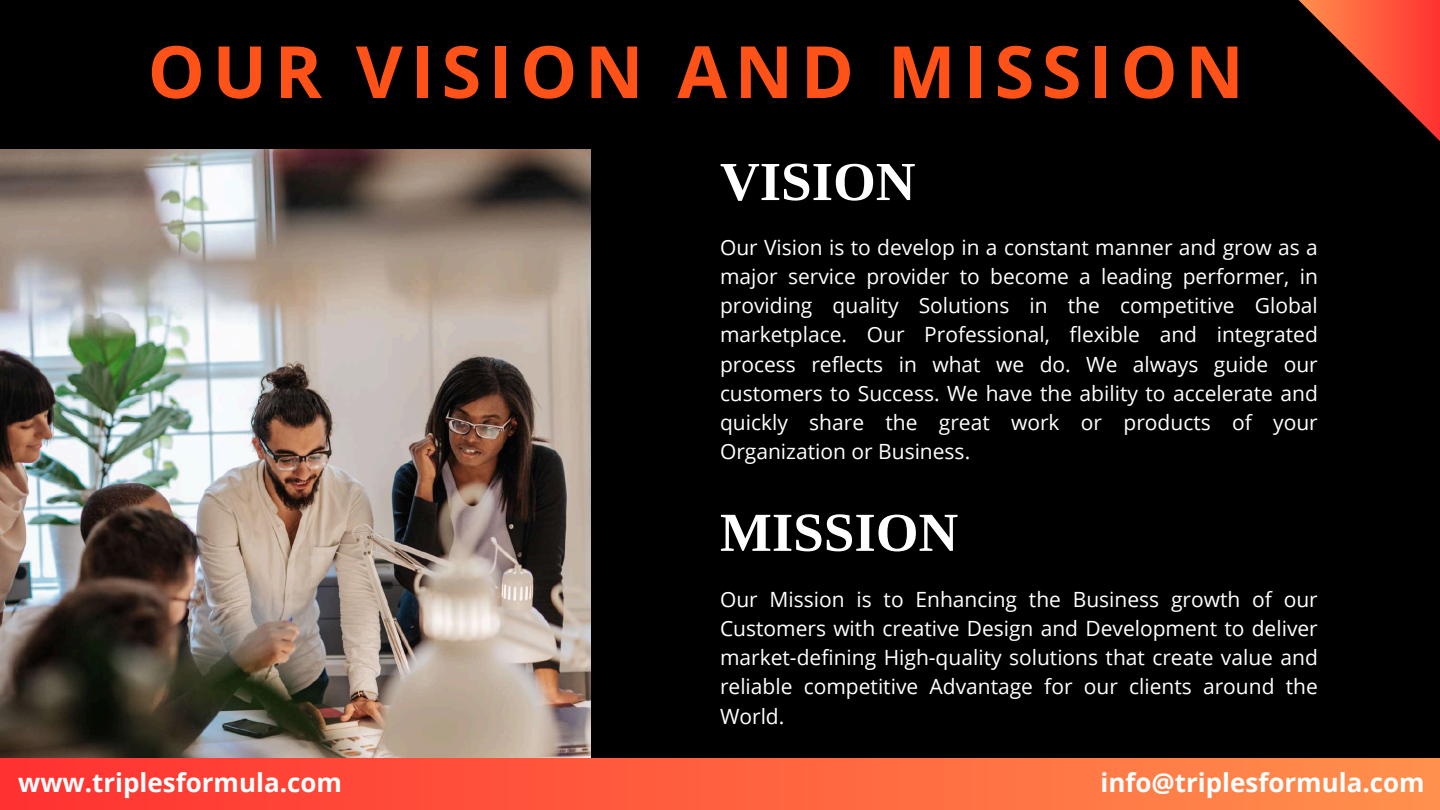
<style>
.page{position:relative;width:1440px;height:810px;background:#000}
.page>*{position:absolute;margin:0;border:0;box-sizing:border-box;transform-origin:0 0}
.t1{font:700 72.1px "Open Sans";letter-spacing:.105em;color:#ff5219}
.t2{font:700 55px "Libra Serif Modern";color:#fff}
.t3{font:700 25.9px "Open Sans";color:#fff}
.t4{font:21px/29.2px "Open Sans";color:#fff;text-align:justify}
</style>
<div class="page">
<svg style="left:1299px;top:0;width:141px;height:141px"></svg>
<img style="left:0;top:149px;width:591px;height:661px">
<div style="left:1px;top:758px;width:1439px;height:52px;background:linear-gradient(to right,#ff3131,#ff904d)"></div>
<h1 class="t1" style="left:148px;top:21px;width:1098px">OUR VISION AND MISSION</h1>
<h2 class="t2" style="left:720px;top:150px;width:197px">VISION</h2>
<p class="t4" style="left:720px;top:232px;width:599px">Our Vision is to develop in a constant manner and grow as a major service provider to become a leading performer, in providing quality Solutions in the competitive Global marketplace. Our Professional, flexible and integrated process reflects in what we do. We always guide our customers to Success. We have the ability to accelerate and quickly share the great work or products of your Organization or Business.</p>
<h2 class="t2" style="left:720px;top:501px;width:240px">MISSION</h2>
<p class="t4" style="left:720px;top:584px;width:599px">Our Mission is to Enhancing the Business growth of our Customers with creative Design and Development to deliver market-defining High-quality solutions that create value and reliable competitive Advantage for our clients around the World.</p>
<p class="t3" style="left:18px;top:765px;width:325px">www.triplesformula.com</p>
<p class="t3" style="left:1100px;top:765px;width:326px">info@triplesformula.com</p>
</div>
